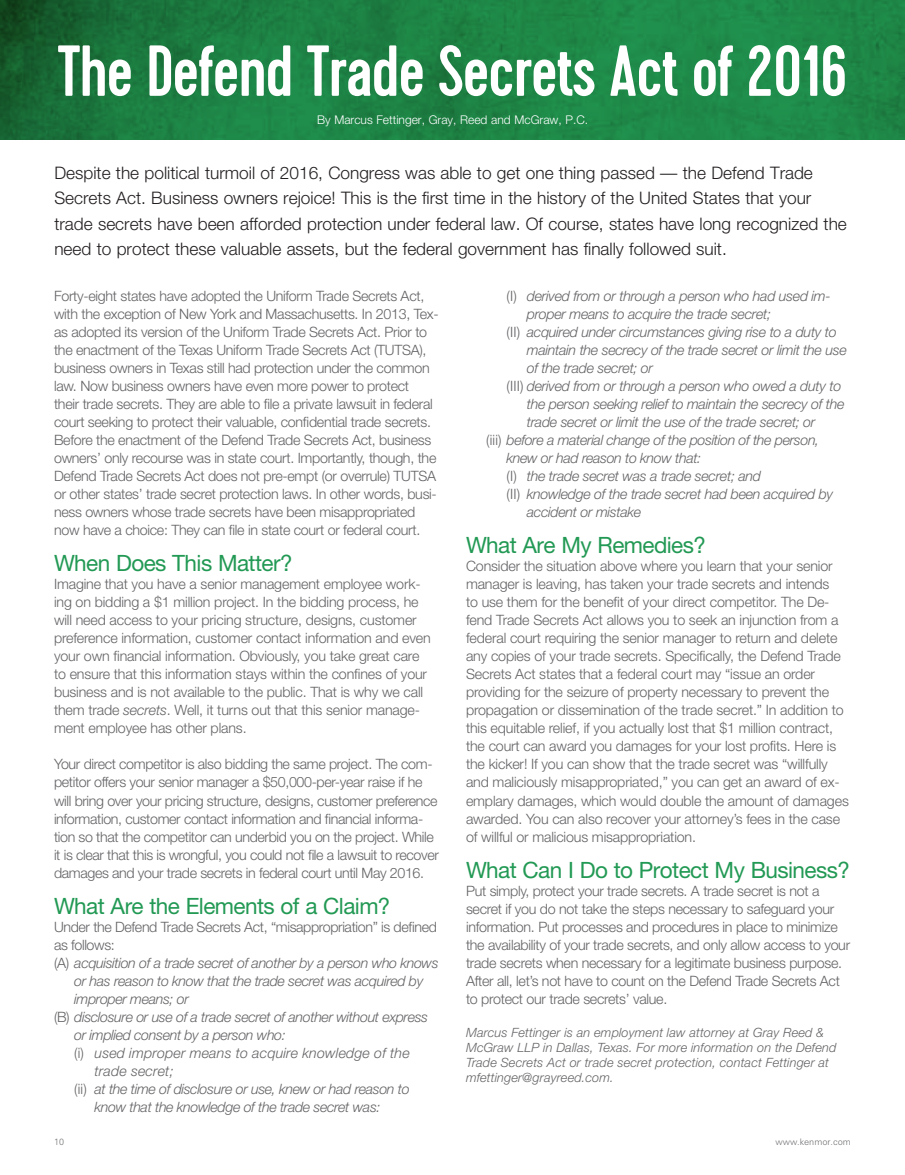
<style>
.page{position:relative;width:905px;height:1175px;background:#fff}
.page>*{position:absolute;margin:0;border:0;box-sizing:border-box;transform-origin:0 0}
.KenMor_Body_Copy{font:500 72px "Cervo";letter-spacing:-.025em;color:#fff}
.KenMor_Body_Copy-2{font:22.5px "Helvetica Neue";letter-spacing:-.025em;color:#229954}
.KenMor_Body_Copy-3{font:300 17.25px/25.5px "Helvetica Neue";color:#231f20}
.Normal__Web{font:300 14.25px/18px "Helvetica Neue";letter-spacing:-.02em;color:#636366}
.Normal__Web-2{font:italic 300 14.25px/18px "Helvetica Neue";letter-spacing:-.02em;color:#636366}
.Normal__Web-3{font:italic 300 14.25px/18px "Helvetica Neue";letter-spacing:.01em;color:#636366}
.Normal__Web-4{font:italic 300 12.75px/15px "Helvetica Neue";letter-spacing:.01em;color:#636366}
.KenMor_Body_Copy-4{font:300 12px "Helvetica Neue";color:#fff}
.t1{font:300 9px "Zurich BT";color:#6c6d70}
.s1{font-style:italic}
.s2{font-style:normal}
</style>
<div class="page">
<img style="left:0;top:0;width:904px;height:139px">
<p class="KenMor_Body_Copy" style="left:57px;top:29px;width:792px">The Defend Trade Secrets Act of 2016</p>
<p class="KenMor_Body_Copy-4" style="left:317px;top:112px;width:272px">By Marcus Fettinger, Gray, Reed and McGraw, P.C.</p>
<p class="KenMor_Body_Copy-3" style="left:54px;top:160px;width:794px">Despite the political turmoil of 2016, Congress was able to get one thing passed — the Defend Trade Secrets Act. Business owners rejoice! This is the first time in the history of the United States that your trade secrets have been afforded protection under federal law. Of course, states have long recognized the need to protect these valuable assets, but the federal government has finally followed suit.</p>
<p class="Normal__Web" style="left:54px;top:287px;width:386px">Forty-eight states have adopted the Uniform Trade Secrets Act, with the exception of New York and Massachusetts. In 2013, Tex&shy;as adopted its version of the Uniform Trade Secrets Act. Prior to the enactment of the Texas Uniform Trade Secrets Act (TUTSA), business owners in Texas still had protection under the common law. Now business owners have even more power to protect<br>their trade secrets. They are able to file a private lawsuit in federal court seeking to protect their valuable, confidential trade secrets.<br>Before the enactment of the Defend Trade Secrets Act, business owners’ only recourse was in state court. Importantly, though, the Defend Trade Secrets Act does not pre-empt (or overrule) TUTSA or other states’ trade secret protection laws. In other words, busi&shy;ness owners whose trade secrets have been misappropriated now have a choice: They can file in state court or federal court.</p>
<p class="KenMor_Body_Copy-2" style="left:54px;top:550px;width:240px">When Does This Matter?</p>
<p class="Normal__Web" style="left:54px;top:575px;width:378px">Imagine that you have a senior management employee work&shy;ing on bidding a $1 million project. In the bidding process, he will need access to your pricing structure, designs, customer preference information, customer contact information and even your own financial information. Obviously, you take great care to ensure that this information stays within the confines of your business and is not available to the public. That is why we call them trade <span class="s1">secrets</span>. Well, it turns out that this senior manage&shy;ment employee has other plans.</p>
<p class="Normal__Web" style="left:54px;top:755px;width:386px">Your direct competitor is also bidding the same project. The com&shy;petitor offers your senior manager a $50,000-per-year raise if he will bring over your pricing structure, designs, customer preference information, customer contact information and financial informa&shy;tion so that the competitor can underbid you on the project. While it is clear that this is wrongful, you could not file a lawsuit to recover damages and your trade secrets in federal court until May 2016.</p>
<p class="KenMor_Body_Copy-2" style="left:54px;top:892px;width:338px">What Are the Elements of a Claim?</p>
<p class="Normal__Web" style="left:54px;top:917px;width:384px">Under the Defend Trade Secrets Act, “misappropriation” is defined as follows:</p>
<p class="Normal__Web-2" style="left:74px;top:953px;width:366px;text-indent:-20px"><span class="s2">(A)</span> acquisition of a trade secret of another by a person who knows or has reason to know that the trade secret was acquired by improper means; or</p>
<p class="Normal__Web-2" style="left:74px;top:1007px;width:355px;text-indent:-20px"><span class="s2">(B)</span> disclosure or use of a trade secret of another without express or implied consent by a person who:</p>
<p class="Normal__Web-3" style="left:94px;top:1043px;width:317px;text-indent:-20px"><span class="s2">(i)</span> used improper means to acquire knowledge of the trade secret;</p>
<p class="Normal__Web-2" style="left:94px;top:1079px;width:316px;text-indent:-20px"><span class="s2">(ii)</span> at the time of disclosure or use, knew or had reason to know that the knowledge of the trade secret was:</p>
<p class="Normal__Web-2" style="left:526px;top:287px;width:305px;text-indent:-20px"><span class="s2">(I)</span> derived from or through a person who had used im&shy;proper means to acquire the trade secret;</p>
<p class="Normal__Web-2" style="left:526px;top:323px;width:321px;text-indent:-20px"><span class="s2">(II)</span> acquired under circumstances giving rise to a duty to maintain the secrecy of the trade secret or limit the use of the trade secret; or</p>
<p class="Normal__Web-2" style="left:526px;top:377px;width:319px;text-indent:-20px"><span class="s2">(III)</span> derived from or through a person who owed a duty to the person seeking relief to maintain the secrecy of the trade secret or limit the use of the trade secret; or</p>
<p class="Normal__Web-2" style="left:506px;top:431px;width:314px;text-indent:-20px"><span class="s2">(iii)</span> before a material change of the position of the person, knew or had reason to know that:</p>
<p class="Normal__Web-2" style="left:506px;top:467px;width:256px"><span class="s2">(I)</span> the trade secret was a trade secret; and</p>
<p class="Normal__Web-2" style="left:526px;top:485px;width:308px;text-indent:-20px"><span class="s2">(II)</span> knowledge of the trade secret had been acquired by accident or mistake</p>
<p class="KenMor_Body_Copy-2" style="left:466px;top:532px;width:241px">What Are My Remedies?</p>
<p class="Normal__Web" style="left:466px;top:557px;width:384px">Consider the situation above where you learn that your senior manager is leaving, has taken your trade secrets and intends<br>to use them for the benefit of your direct competitor. The De&shy;fend Trade Secrets Act allows you to seek an injunction from a federal court requiring the senior manager to return and delete any copies of your trade secrets. Specifically, the Defend Trade Secrets Act states that a federal court may “issue an order providing for the seizure of property necessary to prevent the propagation or dissemination of the trade secret.” In addition to this equitable relief, if you actually lost that $1 million contract, the court can award you damages for your lost profits. Here is the kicker! If you can show that the trade secret was “willfully and maliciously misappropriated,” you can get an award of ex&shy;emplary damages, which would double the amount of damages awarded. You can also recover your attorney’s fees in the case of willful or malicious misappropriation.</p>
<p class="KenMor_Body_Copy-2" style="left:466px;top:856px;width:385px">What Can I Do to Protect My Business?</p>
<p class="Normal__Web" style="left:466px;top:881px;width:385px">Put simply, protect your trade secrets. A trade secret is not a secret if you do not take the steps necessary to safeguard your information. Put processes and procedures in place to minimize the availability of your trade secrets, and only allow access to your trade secrets when necessary for a legitimate business purpose.<br>After all, let’s not have to count on the Defend Trade Secrets Act to protect our trade secrets’ value.</p>
<p class="Normal__Web-4" style="left:466px;top:1024px;width:372px">Marcus Fettinger is an employment law attorney at Gray Reed &amp; McGraw LLP in Dallas, Texas. For more information on the Defend Trade Secrets Act or trade secret protection, contact Fettinger at mfettinger@grayreed.com.</p>
<p class="t1" style="left:54px;top:1136px;width:11px">10</p>
<p class="t1" style="left:775px;top:1136px;width:77px">www.kenmor.com</p>
</div>
